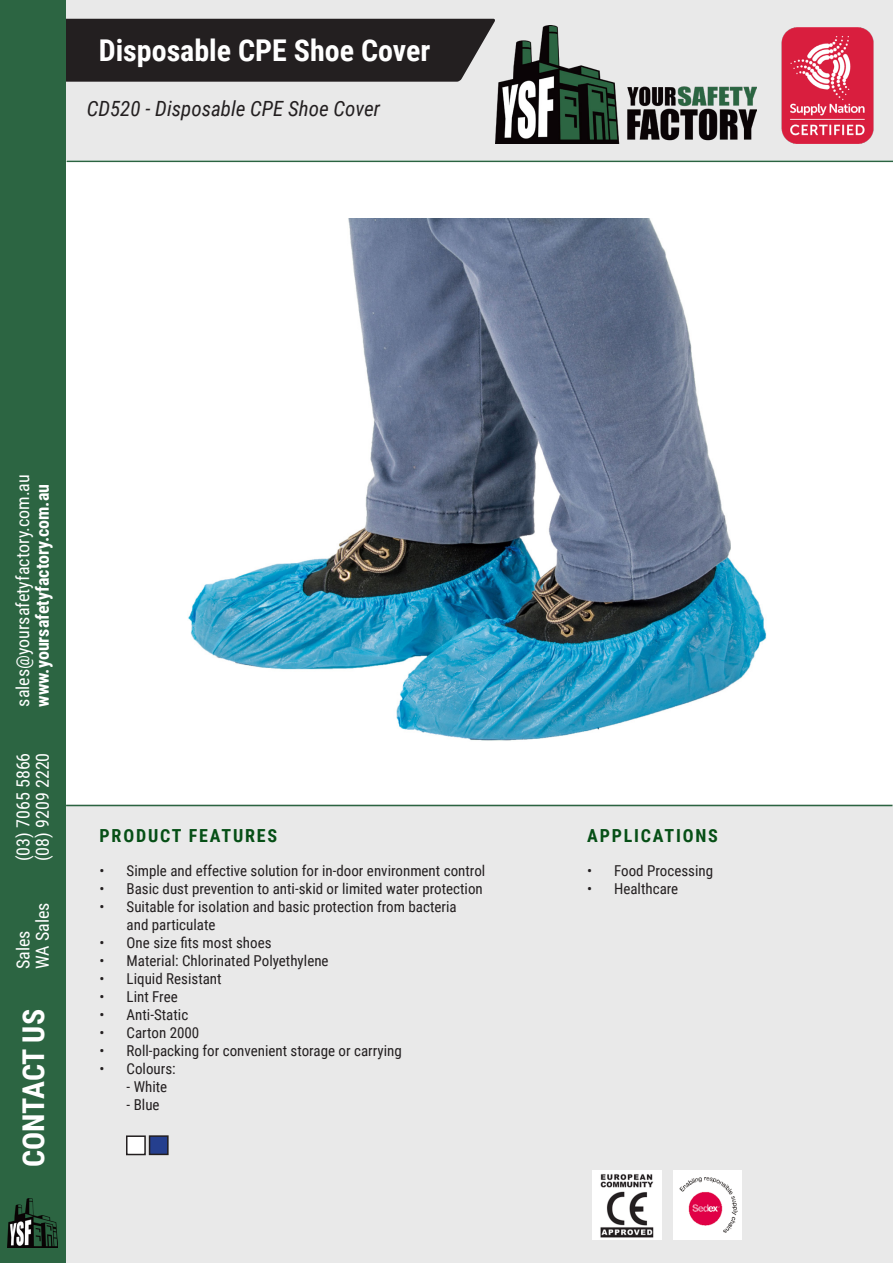
<style>
.page{position:relative;width:893px;height:1263px;background:#fff}
.page>*{position:absolute;margin:0;border:0;box-sizing:border-box;transform-origin:0 0}
.t1{font:700 30px "Roboto Condensed";color:#fff}
.t2{font:italic 21px "Roboto Condensed";color:#231f20}
.t3{font:18px "Roboto Condensed";color:#fff}
.t4{font:700 18px "Roboto Condensed";color:#fff}
.t5{font:700 18px "Roboto Condensed";letter-spacing:.1em;color:#064f16}
.t6{font:15px/18px "Roboto Condensed";color:#231f20}
</style>
<div class="page">
<div style="left:67px;top:805px;width:825px;height:457px;background:#e9e9e9"></div>
<div style="left:66px;top:1px;width:827px;height:159px;background:#e9e9e9"></div>
<hr style="left:67px;top:161px;width:826px;height:1px;background:#2b6441">
<div style="left:65px;top:19px;width:430px;height:63px;background:#231f20"></div>
<img style="left:496px;top:26px;width:261px;height:117px">
<img style="left:781px;top:28px;width:93px;height:115px">
<hr style="left:66px;top:805px;width:826px;height:1px;background:#2b6441">
<img style="left:188px;top:218px;width:578px;height:523px">
<div style="left:0;top:0;width:65px;height:1263px;background:#2c6542"></div>
<img style="left:7px;top:1199px;width:51px;height:48px">
<img style="left:593px;top:1170px;width:68px;height:69px">
<img style="left:673px;top:1170px;width:69px;height:69px">
<div style="left:150px;top:1136px;width:18px;height:18px;background:#253f8e"></div>
<div style="left:149px;top:1135px;width:20px;height:20px;border:2px solid #231f20"></div>
<div style="left:127px;top:1136px;width:18px;height:18px;background:#fff"></div>
<div style="left:126px;top:1135px;width:20px;height:20px;border:2px solid #231f20"></div>
<p class="t1" style="left:99px;top:29px;width:333px">Disposable CPE Shoe Cover</p>
<p class="t2" style="left:87px;top:94px;width:295px">CD520 - Disposable CPE Shoe Cover</p>
<p class="t3" style="left:10px;top:707px;width:234px;rotate:-90deg">sales@yoursafetyfactory.com.au</p>
<p class="t4" style="left:30px;top:707px;width:224px;rotate:-90deg">www.yoursafetyfactory.com.au</p>
<p class="t3" style="left:10px;top:861px;width:110px;rotate:-90deg">(03) 7065 5866</p>
<p class="t3" style="left:30px;top:861px;width:110px;rotate:-90deg">(08) 9209 2220</p>
<p class="t3" style="left:30px;top:969px;width:68px;rotate:-90deg">WA Sales</p>
<p class="t3" style="left:10px;top:969px;width:40px;rotate:-90deg">Sales</p>
<p class="t1" style="left:12px;top:1167px;width:159px;rotate:-90deg">CONTACT US</p>
<p class="t5" style="left:100px;top:823px;width:179px">PRODUCT FEATURES</p>
<p class="t6" style="left:100px;top:861px;width:387px">• Simple and effective solution for in-door environment control</p>
<p class="t6" style="left:100px;top:879px;width:385px">• Basic dust prevention to anti-skid or limited water protection</p>
<p class="t6" style="left:127px;top:897px;width:332px;text-indent:-27px">• Suitable for isolation and basic protection from bacteria and particulate</p>
<p class="t6" style="left:100px;top:933px;width:173px">• One size fits most shoes</p>
<p class="t6" style="left:100px;top:951px;width:231px">• Material: Chlorinated Polyethylene</p>
<p class="t6" style="left:100px;top:969px;width:124px">• Liquid Resistant</p>
<p class="t6" style="left:100px;top:987px;width:80px">• Lint Free</p>
<p class="t6" style="left:100px;top:1005px;width:90px">• Anti-Static</p>
<p class="t6" style="left:100px;top:1023px;width:101px">• Carton 2000</p>
<p class="t6" style="left:100px;top:1041px;width:304px">• Roll-packing for convenient storage or carrying</p>
<p class="t6" style="left:100px;top:1059px;width:78px">• Colours:</p>
<p class="t6" style="left:127px;top:1077px;width:42px">- White</p>
<p class="t6" style="left:127px;top:1095px;width:35px">- Blue</p>
<p class="t5" style="left:587px;top:823px;width:132px">APPLICATIONS</p>
<p class="t6" style="left:587px;top:861px;width:127px">• Food Processing</p>
<p class="t6" style="left:587px;top:879px;width:93px">• Healthcare</p>
</div>
